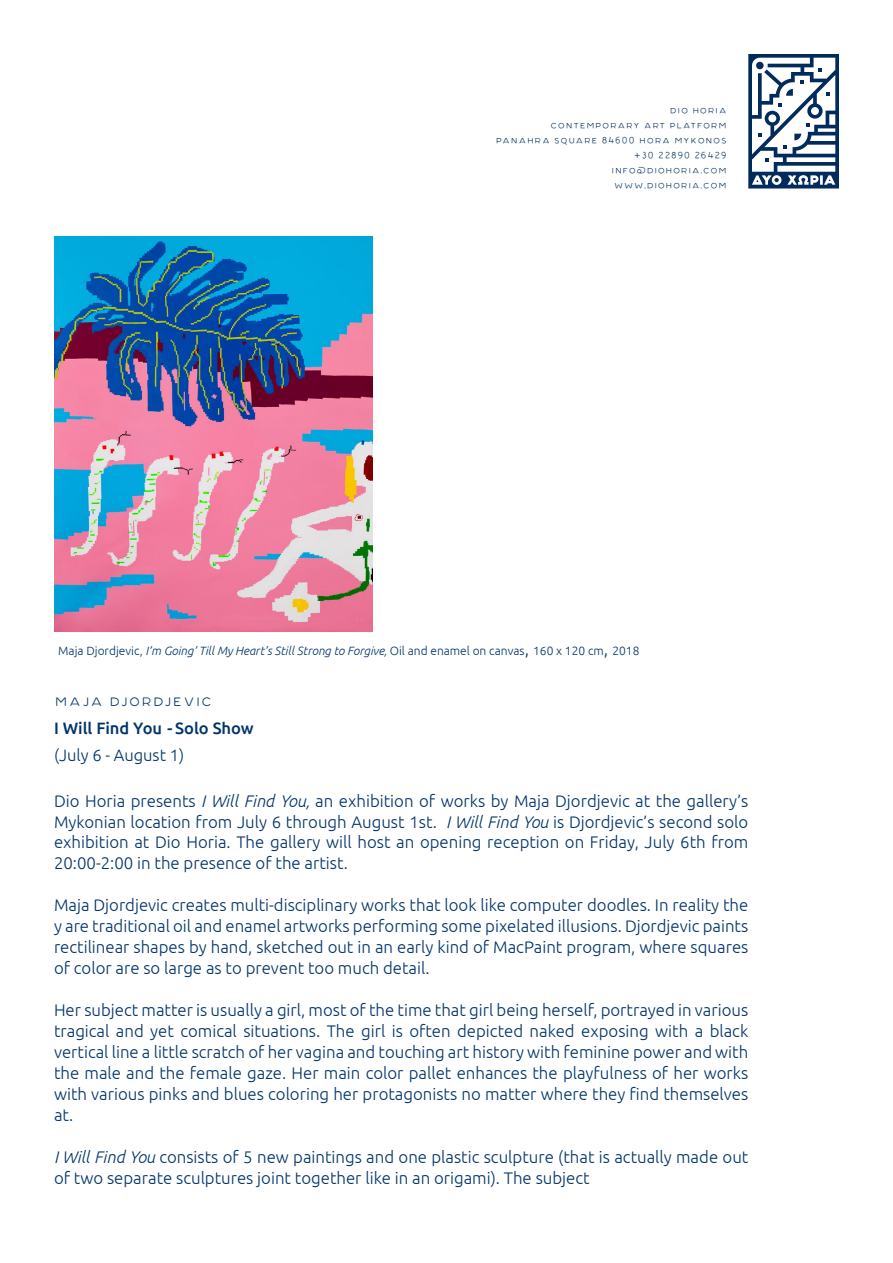
<style>
.page{position:relative;width:893px;height:1263px;background:#fff}
.page>*{position:absolute;margin:0;border:0;box-sizing:border-box;transform-origin:0 0}
.t1{font:300 16.8px/21px "Ubuntu";color:#00336a;text-align:justify}
.t2{font:500 16.5px/27px "Ubuntu";color:#00336a}
.t3{font:16.5px "Genplan Pro Linear";color:#00336a}
.t4{font:300 12px "Ubuntu";color:#00336a}
.t5{font:10.5px/15px "Genplan Pro Linear";color:#002b5c;text-align:right}
.s1{font-style:italic}
.s2{font-size:18px}
.s3{font-weight:300}
</style>
<div class="page">
<svg style="left:748px;top:54px;width:91px;height:134px"></svg>
<img style="left:54px;top:236px;width:318px;height:395px">
<p class="t5" style="left:495px;top:103px;width:233px">dio horia<br>contemporary art platform panahra square 84600 hora mykonos +30 22890 26429<br>info@diohoria.com<br>www.diohoria.com</p>
<p class="t4" style="left:58px;top:643px;width:583px">Maja Djordjevic, <span class="s1">I’m Going’ Till My Heart’s Still Strong to Forgive,</span> Oil and enamel on canvas<span class="s2">,</span> 160 x 120 cm<span class="s2">,</span> 2018</p>
<p class="t3" style="left:54px;top:691px;width:160px">maja djordjevic</p>
<p class="t2" style="left:54px;top:714px;width:201px">I Will Find You <span class="s1">-</span> Solo Show <span class="s3">(July 6 - August 1)</span></p>
<p class="t1" style="left:54px;top:790px;width:696px">Dio Horia presents <span class="s1">I Will Find You,</span> an exhibition of works by Maja Djordjevic at the gallery’s Mykonian location from July 6 through August 1st. <span class="s1">I Will Find You</span> is Djordjevic’s second solo exhibition at Dio Horia. The gallery will host an opening reception on Friday, July 6th from 20:00-2:00 in the presence of the artist.</p>
<p class="t1" style="left:54px;top:894px;width:696px">Maja Djordjevic creates multi-disciplinary works that look like computer doodles. In reality the y are traditional oil and enamel artworks performing some pixelated illusions. Djordjevic paints rectilinear shapes by hand, sketched out in an early kind of MacPaint program, where squares of color are so large as to prevent too much detail.</p>
<p class="t1" style="left:54px;top:999px;width:696px">Her subject matter is usually a girl, most of the time that girl being herself, portrayed in various tragical and yet comical situations. The girl is often depicted naked exposing with a black vertical line a little scratch of her vagina and touching art history with feminine power and with the male and the female gaze. Her main color pallet enhances the playfulness of her works with various pinks and blues coloring her protagonists no matter where they find themselves at.</p>
<p class="t1" style="left:54px;top:1146px;width:696px"><span class="s1">I Will Find You</span> consists of 5 new paintings and one plastic sculpture (that is actually made out of two separate sculptures joint together like in an origami). The subject</p>
</div>
